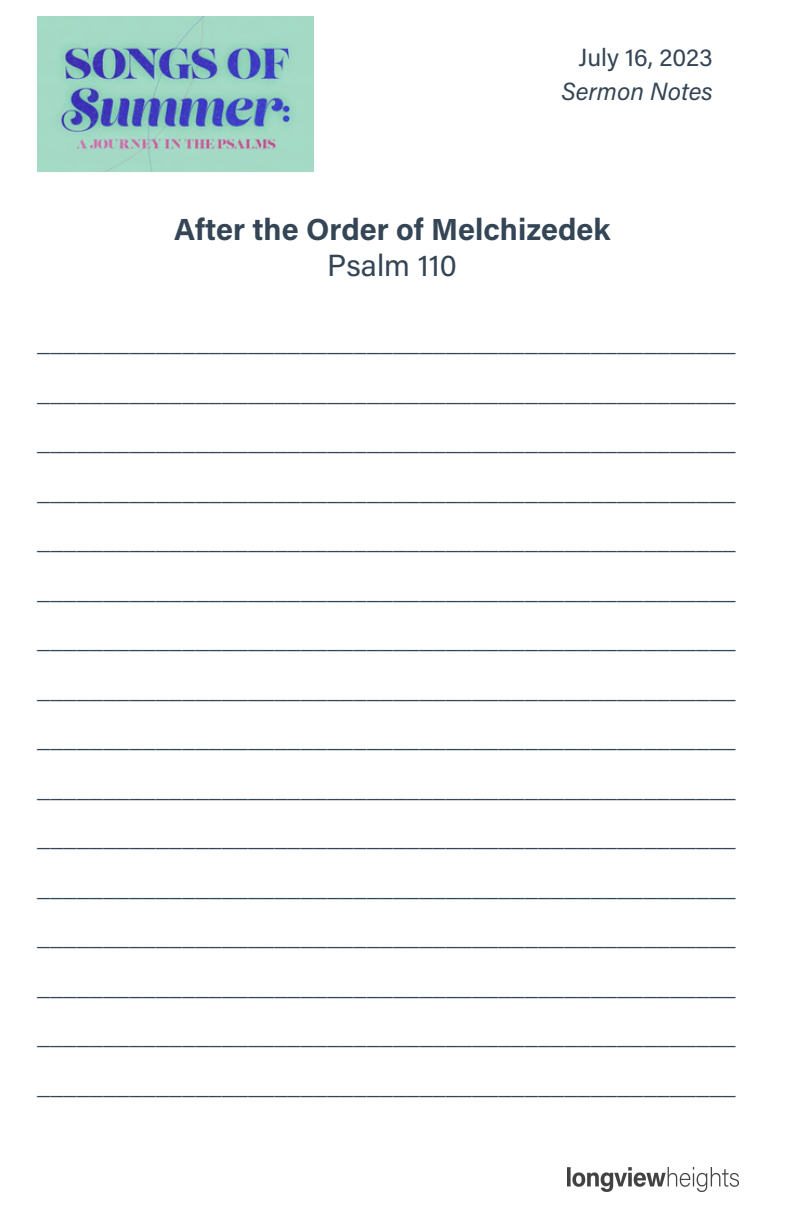
<style>
.page{position:relative;width:792px;height:1224px;background:#fff}
.page>*{position:absolute;margin:0;border:0;box-sizing:border-box;transform-origin:0 0}
.t1{font:700 30.6px "Acumin Pro";color:#344555}
.t2{font:30.6px "Acumin Pro";color:#344555}
.t3{font:24.8px/49.6px "Acumin Pro";color:#344555;text-align:justify}
.t4{font:italic 24.8px "Acumin Pro";color:#344555}
</style>
<div class="page">
<img style="left:568px;top:1168px;width:171px;height:24px">
<img style="left:37px;top:17px;width:276px;height:154px">
<p class="t3" style="left:578px;top:35px;width:136px">July 16, 2023</p>
<p class="t4" style="left:562px;top:82px;width:153px">Sermon Notes</p>
<p class="t1" style="left:174px;top:217px;width:438px">After the Order of Melchizedek</p>
<p class="t2" style="left:327px;top:253px;width:131px">Psalm 110</p>
<p class="t3" style="left:37px;top:321px;width:700px">_____________________________________________________ _____________________________________________________ _____________________________________________________ _____________________________________________________ _____________________________________________________ _____________________________________________________ _____________________________________________________ _____________________________________________________ _____________________________________________________ _____________________________________________________ _____________________________________________________ _____________________________________________________ _____________________________________________________ _____________________________________________________ _____________________________________________________ _____________________________________________________</p>
</div>
